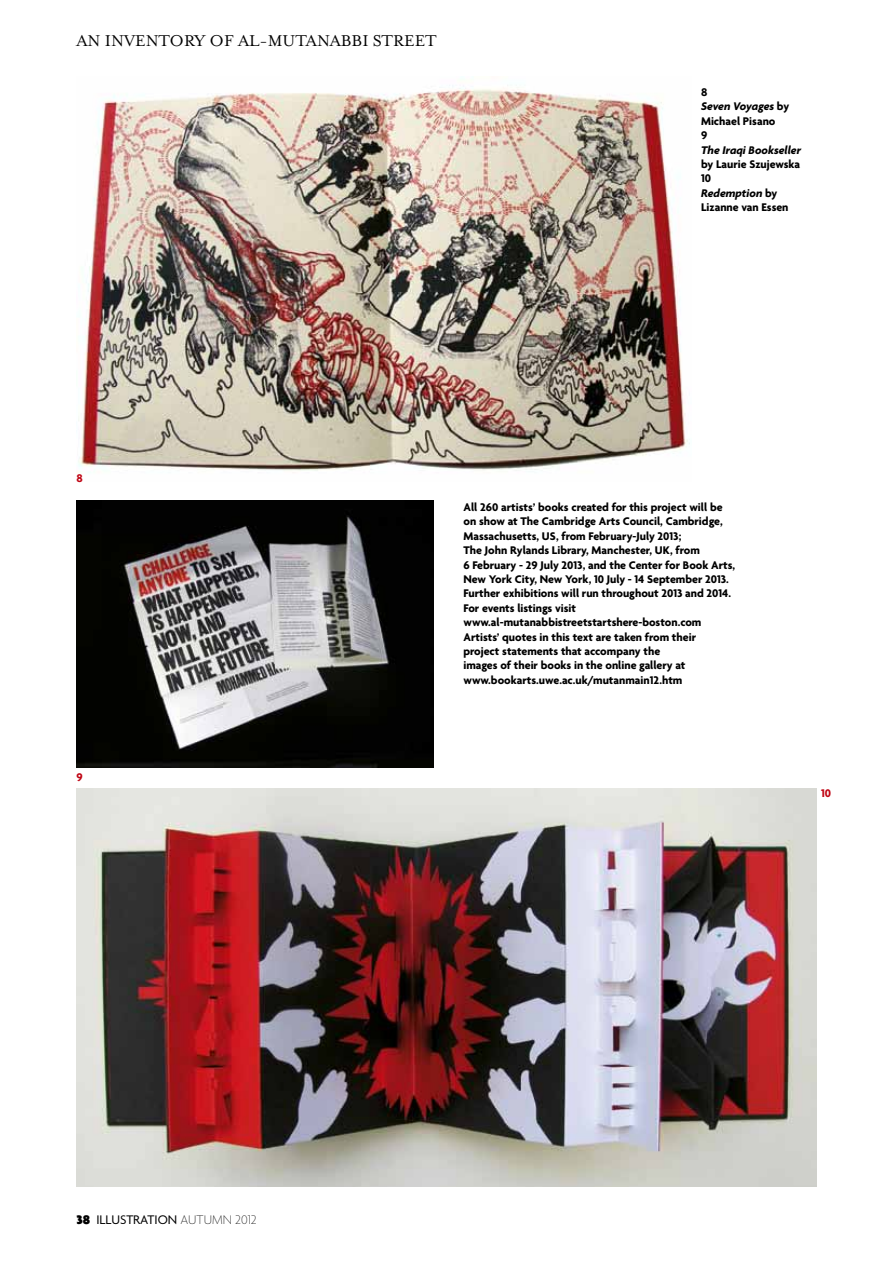
<style>
.page{position:relative;width:893px;height:1263px;background:#fff}
.page>*{position:absolute;margin:0;border:0;box-sizing:border-box;transform-origin:0 0}
.t1{font:18px "Mrs Eaves Roman";color:#000}
.t2{font:13.5px "Agenda";color:#000}
.t3{font:700 12px/14.4px "Agenda";color:#000}
.t4{font:italic 700 12px "Agenda";color:#000}
.t5{font:700 12px "Agenda";color:#c00514}
.s1{font-style:italic}
.s2{font-weight:900}
.s3{font-weight:100}
</style>
<div class="page">
<img style="left:78px;top:85px;width:612px;height:388px">
<img style="left:77px;top:500px;width:356px;height:268px">
<img style="left:77px;top:788px;width:739px;height:398px">
<h1 class="t1" style="left:77px;top:31px;width:362px">AN INVENTORY OF AL-MUTANABBI STREET</h1>
<p class="t3" style="left:701px;top:85px;width:90px">8<br><span class="s1">Seven Voyages</span> by<br>Michael Pisano<br>9</p>
<p class="t4" style="left:701px;top:142px;width:102px">The Iraqi Bookseller</p>
<p class="t3" style="left:701px;top:157px;width:101px">by Laurie Szujewska<br>10<br><span class="s1">Redemption</span> by<br>Lizanne van Essen</p>
<p class="t5" style="left:77px;top:470px;width:8px">8</p>
<p class="t5" style="left:77px;top:770px;width:8px">9</p>
<p class="t3" style="left:463px;top:499px;width:273px">All 260 artists’ books created for this project will be on show at The Cambridge Arts Council, Cambridge, Massachusetts, US, from February-July 2013;<br>The John Rylands Library, Manchester, UK, from<br>6 February - 29 July 2013, and the Center for Book Arts, New York City, New York, 10 July - 14 September 2013.<br>Further exhibitions will run throughout 2013 and 2014.<br>For events listings visit www.al-mutanabbistreetstartshere-boston.com Artists’ quotes in this text are taken from their<br>project statements that accompany the<br>images of their books in the online gallery at www.bookarts.uwe.ac.uk/mutanmain12.htm</p>
<p class="t5" style="left:821px;top:786px;width:11px">10</p>
<p class="t2" style="left:77px;top:1211px;width:182px"><span class="s2">38</span> ILLUSTRATION <span class="s3">AUTUMN 2012</span></p>
</div>
